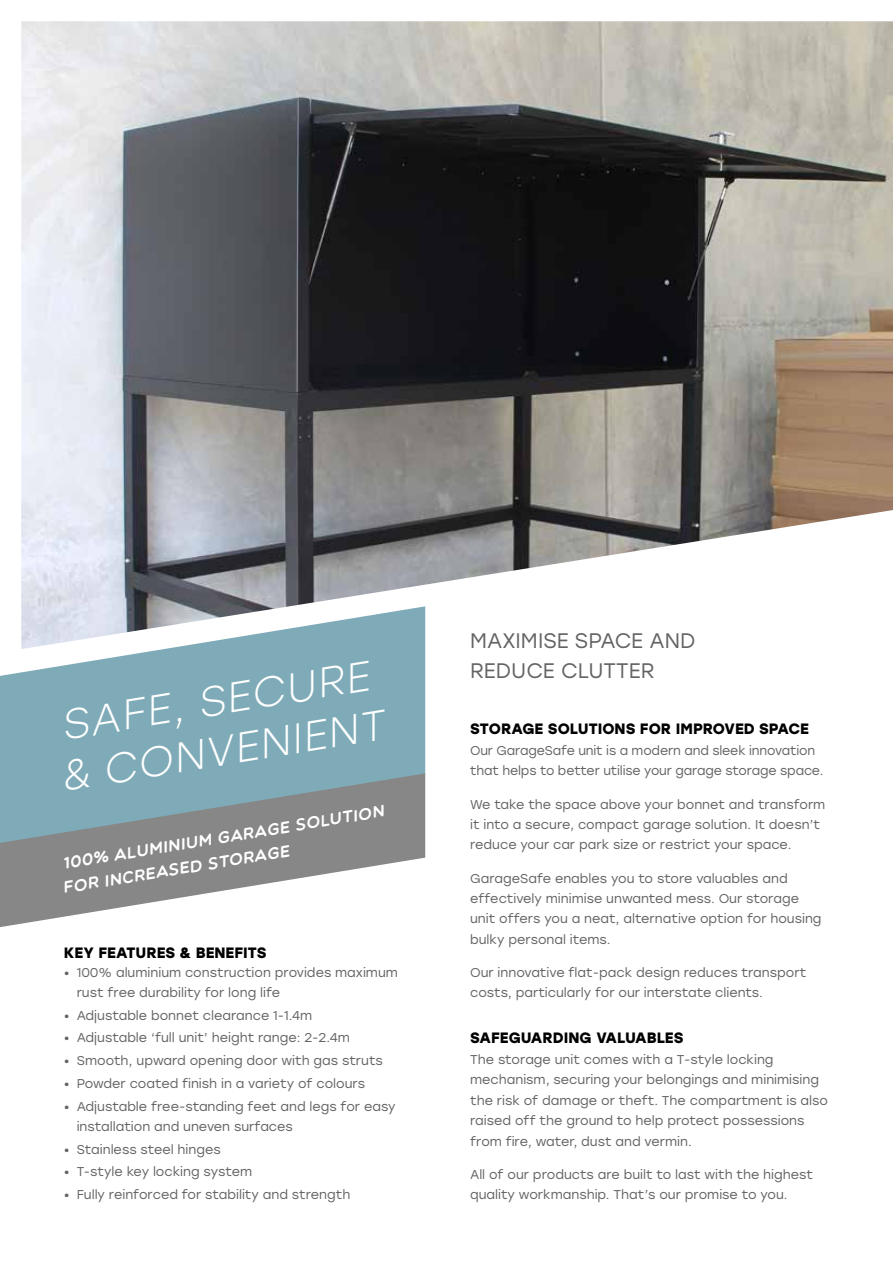
<style>
.page{position:relative;width:893px;height:1263px;background:#fff}
.page>*{position:absolute;margin:0;border:0;box-sizing:border-box;transform-origin:0 0}
.t1{font:italic 300 42px/50.2px "Stolzl";color:#fff}
.t2{font:21px/30px "Stolzl";color:#646363}
.t3{font:italic 16.5px/24.3px "Multicolore";color:#fff}
.t4{font:700 15px "Stolzl";color:#000}
.t5{font:12.75px/20.4px "Stolzl";color:#646363}
</style>
<div class="page">
<div style="left:0;top:649px;width:425px;height:124px;background:#7fabb8"></div>
<svg style="left:0;top:773px;width:425px;height:154px;fill:#878787"></svg>
<img style="left:21px;top:21px;width:872px;height:628px">
<h1 class="t1" style="left:49px;top:700px;width:328px;rotate:-9deg">SAFE, SECURE &amp; CONVENIENT</h1>
<p class="t3" style="left:57px;top:850px;width:330px;rotate:-9deg">100% ALUMINIUM GARAGE solution<br>FOR INCREASED STORAGE</p>
<p class="t4" style="left:64px;top:941px;width:204px">KEY FEATURES &amp; BENEFITS</p>
<p class="t5" style="left:77px;top:962px;width:323px;line-height:19.5px;text-indent:-13px">• 100% aluminium construction provides maximum rust free durability for long life</p>
<p class="t5" style="left:64px;top:1004px;width:250px">• Adjustable bonnet clearance 1-1.4m</p>
<p class="t5" style="left:64px;top:1027px;width:287px">• Adjustable ‘full unit’ height range: 2-2.4m</p>
<p class="t5" style="left:64px;top:1050px;width:320px">• Smooth, upward opening door with gas struts</p>
<p class="t5" style="left:64px;top:1073px;width:303px">• Powder coated finish in a variety of colours</p>
<p class="t5" style="left:77px;top:1096px;width:321px;line-height:19.5px;text-indent:-13px">• Adjustable free-standing feet and legs for easy installation and uneven surfaces</p>
<p class="t5" style="left:64px;top:1138px;width:158px">• Stainless steel hinges</p>
<p class="t5" style="left:64px;top:1161px;width:190px">• T-style key locking system</p>
<p class="t5" style="left:64px;top:1184px;width:288px">• Fully reinforced for stability and strength</p>
<h2 class="t2" style="left:470px;top:624px;width:227px">MAXIMISE SPACE AND<br>REDUCE CLUTTER</h2>
<p class="t4" style="left:470px;top:718px;width:340px">STORAGE SOLUTIONS FOR IMPROVED SPACE</p>
<p class="t5" style="left:470px;top:740px;width:355px">Our GarageSafe unit is a modern and sleek innovation that helps to better utilise your garage storage space.</p>
<p class="t5" style="left:470px;top:793px;width:357px">We take the space above your bonnet and transform it into a secure, compact garage solution. It doesn’t reduce your car park size or restrict your space.</p>
<p class="t5" style="left:470px;top:867px;width:353px">GarageSafe enables you to store valuables and effectively minimise unwanted mess. Our storage unit offers you a neat, alternative option for housing bulky personal items.</p>
<p class="t5" style="left:470px;top:962px;width:338px">Our innovative flat-pack design reduces transport costs, particularly for our interstate clients.</p>
<p class="t4" style="left:470px;top:1027px;width:215px">SAFEGUARDING VALUABLES</p>
<p class="t5" style="left:470px;top:1049px;width:359px">The storage unit comes with a T-style locking mechanism, securing your belongings and minimising the risk of damage or theft. The compartment is also raised off the ground to help protect possessions from fire, water, dust and vermin.</p>
<p class="t5" style="left:470px;top:1163px;width:344px">All of our products are built to last with the highest quality workmanship. That’s our promise to you.</p>
</div>
